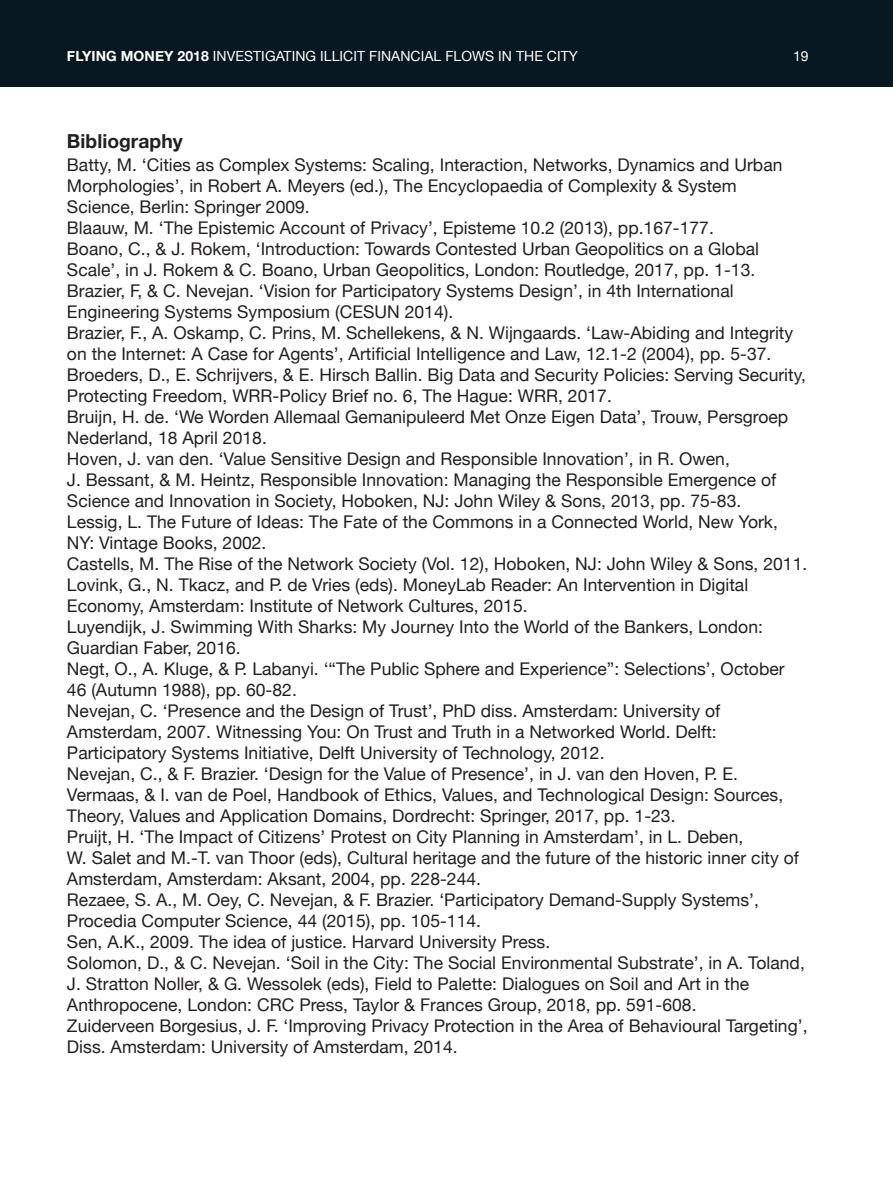
<style>
.page{position:relative;width:893px;height:1191px;background:#fff}
.page>*{position:absolute;margin:0;border:0;box-sizing:border-box;transform-origin:0 0}
.Tussenkop_1{font:700 19.25px "Helvetica Neue";color:#231f20}
.Bodytekst{font:17.5px/21px "Helvetica Neue";color:#231f20}
.t1{font:14px "Helvetica Neue";letter-spacing:.005em;color:#fff}
.s1{font-weight:700}
</style>
<div class="page">
<div style="left:0;top:0;width:893px;height:87px;background:#071822"></div>
<p class="t1" style="left:67px;top:46px;width:512px"><span class="s1">FLYING MONEY 2018</span> INVESTIGATING ILLICIT FINANCIAL FLOWS IN THE CITY</p>
<p class="t1" style="left:793px;top:46px;width:17px">19</p>
<p class="Tussenkop_1" style="left:67px;top:126px;width:117px">Bibliography</p>
<p class="Bodytekst" style="left:67px;top:155px;width:717px">Batty, M. ‘Cities as Complex Systems: Scaling, Interaction, Networks, Dynamics and Urban<br>Morphologies’, in Robert A. Meyers (ed.), The Encyclopaedia of Complexity &amp; System<br>Science, Berlin: Springer 2009.</p>
<p class="Bodytekst" style="left:67px;top:218px;width:648px">Blaauw, M. ‘The Epistemic Account of Privacy’, Episteme 10.2 (2013), pp.167-177.</p>
<p class="Bodytekst" style="left:67px;top:239px;width:694px">Boano, C., &amp; J. Rokem, ‘Introduction: Towards Contested Urban Geopolitics on a Global<br>Scale’, in J. Rokem &amp; C. Boano, Urban Geopolitics, London: Routledge, 2017, pp. 1-13.</p>
<p class="Bodytekst" style="left:67px;top:281px;width:668px">Brazier, F, &amp; C. Nevejan. ‘Vision for Participatory Systems Design’, in 4th International<br>Engineering Systems Symposium (CESUN 2014).</p>
<p class="Bodytekst" style="left:67px;top:323px;width:728px">Brazier, F., A. Oskamp, C. Prins, M. Schellekens, &amp; N. Wijngaards. ‘Law-Abiding and Integrity on the Internet: A Case for Agents’, Artificial Intelligence and Law, 12.1-2 (2004), pp. 5-37.</p>
<p class="Bodytekst" style="left:67px;top:365px;width:741px">Broeders, D., E. Schrijvers, &amp; E. Hirsch Ballin. Big Data and Security Policies: Serving Security,<br>Protecting Freedom, WRR-Policy Brief no. 6, The Hague: WRR, 2017.</p>
<p class="Bodytekst" style="left:67px;top:407px;width:723px">Bruijn, H. de. ‘We Worden Allemaal Gemanipuleerd Met Onze Eigen Data’, Trouw, Persgroep<br>Nederland, 18 April 2018.</p>
<p class="Bodytekst" style="left:67px;top:449px;width:711px">Hoven, J. van den. ‘Value Sensitive Design and Responsible Innovation’, in R. Owen,<br>J. Bessant, &amp; M. Heintz, Responsible Innovation: Managing the Responsible Emergence of<br>Science and Innovation in Society, Hoboken, NJ: John Wiley &amp; Sons, 2013, pp. 75-83.</p>
<p class="Bodytekst" style="left:67px;top:512px;width:712px">Lessig, L. The Future of Ideas: The Fate of the Commons in a Connected World, New York,<br>NY: Vintage Books, 2002.</p>
<p class="Bodytekst" style="left:67px;top:554px;width:742px">Castells, M. The Rise of the Network Society (Vol. 12), Hoboken, NJ: John Wiley &amp; Sons, 2011.</p>
<p class="Bodytekst" style="left:67px;top:575px;width:683px">Lovink, G., N. Tkacz, and P. de Vries (eds). MoneyLab Reader: An Intervention in Digital<br>Economy, Amsterdam: Institute of Network Cultures, 2015.</p>
<p class="Bodytekst" style="left:67px;top:617px;width:697px">Luyendijk, J. Swimming With Sharks: My Journey Into the World of the Bankers, London:<br>Guardian Faber, 2016.</p>
<p class="Bodytekst" style="left:67px;top:659px;width:719px">Negt, O., A. Kluge, &amp; P. Labanyi. ‘“The Public Sphere and Experience”: Selections’, October<br>46 (Autumn 1988), pp. 60-82.</p>
<p class="Bodytekst" style="left:67px;top:701px;width:655px">Nevejan, C. ‘Presence and the Design of Trust’, PhD diss. Amsterdam: University of<br>Amsterdam, 2007. Witnessing You: On Trust and Truth in a Networked World. Delft:<br>Participatory Systems Initiative, Delft University of Technology, 2012.</p>
<p class="Bodytekst" style="left:67px;top:764px;width:718px">Nevejan, C., &amp; F. Brazier. ‘Design for the Value of Presence’, in J. van den Hoven, P. E.<br>Vermaas, &amp; I. van de Poel, Handbook of Ethics, Values, and Technological Design: Sources,<br>Theory, Values and Application Domains, Dordrecht: Springer, 2017, pp. 1-23.</p>
<p class="Bodytekst" style="left:67px;top:827px;width:734px">Pruijt, H. ‘The Impact of Citizens’ Protest on City Planning in Amsterdam’, in L. Deben,<br>W. Salet and M.-T. van Thoor (eds), Cultural heritage and the future of the historic inner city of<br>Amsterdam, Amsterdam: Aksant, 2004, pp. 228-244.</p>
<p class="Bodytekst" style="left:67px;top:890px;width:693px">Rezaee, S. A., M. Oey, C. Nevejan, &amp; F. Brazier. ‘Participatory Demand-Supply Systems’,<br>Procedia Computer Science, 44 (2015), pp. 105-114.</p>
<p class="Bodytekst" style="left:67px;top:932px;width:485px">Sen, A.K., 2009. The idea of justice. Harvard University Press.</p>
<p class="Bodytekst" style="left:67px;top:953px;width:739px">Solomon, D., &amp; C. Nevejan. ‘Soil in the City: The Social Environmental Substrate’, in A. Toland,<br>J. Stratton Noller, &amp; G. Wessolek (eds), Field to Palette: Dialogues on Soil and Art in the<br>Anthropocene, London: CRC Press, Taylor &amp; Frances Group, 2018, pp. 591-608.</p>
<p class="Bodytekst" style="left:67px;top:1016px;width:742px">Zuiderveen Borgesius, J. F. ‘Improving Privacy Protection in the Area of Behavioural Targeting’,<br>Diss. Amsterdam: University of Amsterdam, 2014.</p>
</div>
